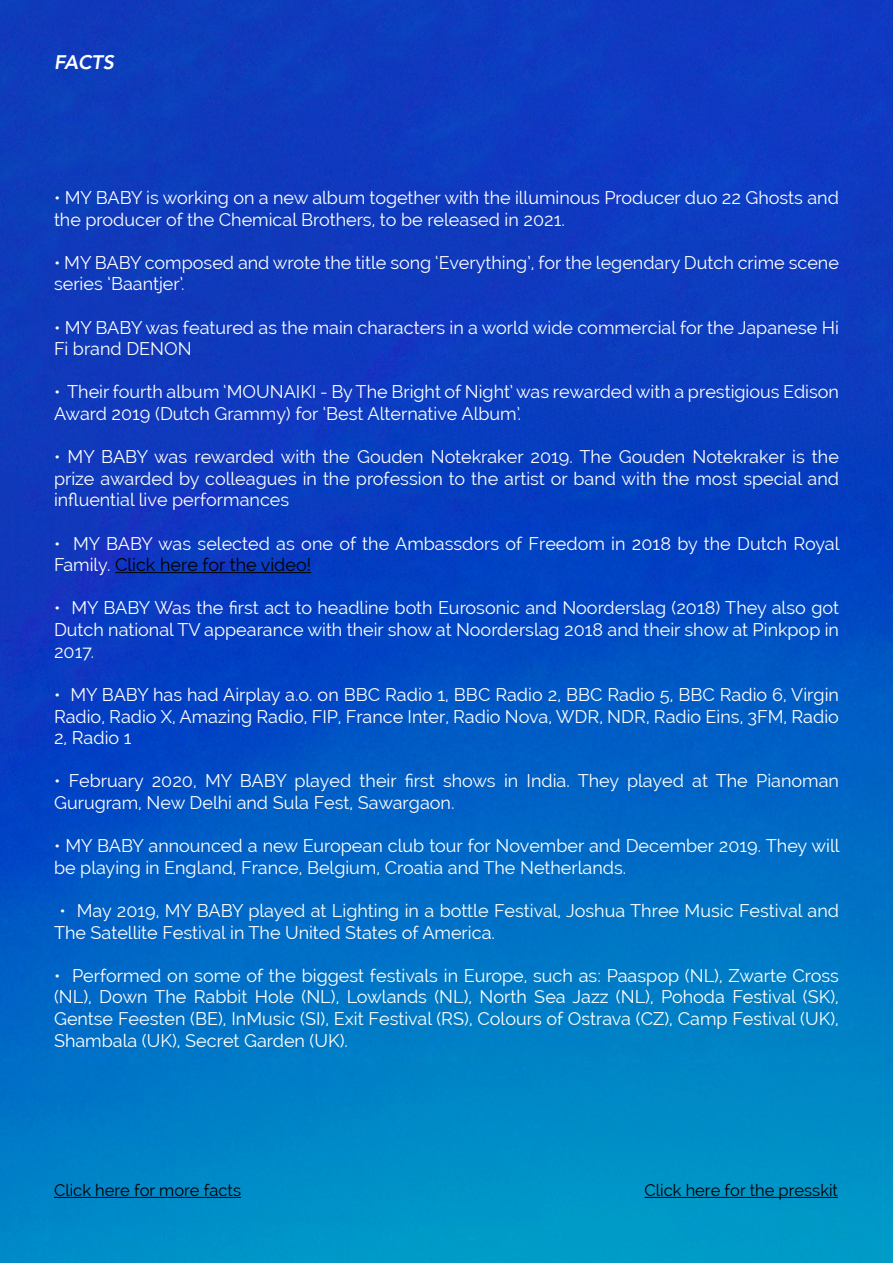
<style>
.page{position:relative;width:893px;height:1263px;background:#fff}
.page>*{position:absolute;margin:0;border:0;box-sizing:border-box;transform-origin:0 0}
.t1{font:italic 800 19.5px "Avenir LT Std";color:#fff}
.t2{font:18px/21.6px "Raleway";color:#fff}
.t3{font:16.5px "Raleway";color:#000}
.s1{color:#000}
</style>
<div class="page">
<img style="left:0;top:0;width:893px;height:1263px">
<hr style="left:115px;top:572px;width:196px;height:1px;background:#000">
<hr style="left:644px;top:1197px;width:194px;height:1px;background:#000">
<hr style="left:54px;top:1197px;width:187px;height:1px;background:#000">
<p class="t1" style="left:54px;top:50px;width:61px">FACTS</p>
<p class="t2" style="left:54px;top:187px;width:786px">• MY BABY is working on a new album together with the illuminous Producer duo 22 Ghosts and the producer of the Chemical Brothers, to be released in 2021.</p>
<p class="t2" style="left:54px;top:252px;width:786px">• MY BABY composed and wrote the title song ‘Everything’, for the legendary Dutch crime scene series ‘Baantjer’.</p>
<p class="t2" style="left:54px;top:316px;width:786px">• MY BABY was featured as the main characters in a world wide commercial for the Japanese Hi<br>Fi brand DENON</p>
<p class="t2" style="left:54px;top:381px;width:786px">• Their fourth album ‘MOUNAIKI - By The Bright of Night’ was rewarded with a prestigious Edison<br>Award 2019 (Dutch Grammy) for ‘Best Alternative Album’.</p>
<p class="t2" style="left:54px;top:446px;width:787px;text-align:justify">• MY BABY was rewarded with the Gouden Notekraker 2019. The Gouden Notekraker is the prize awarded by colleagues in the profession to the artist or band with the most special and influential live performances</p>
<p class="t2" style="left:54px;top:532px;width:787px">• MY BABY was selected as one of the Ambassdors of Freedom in 2018 by the Dutch Royal<br>Family. <span class="s1">Click here for the video!</span></p>
<p class="t2" style="left:54px;top:597px;width:786px;text-align:justify">• MY BABY Was the first act to headline both Eurosonic and Noorderslag (2018) They also got Dutch national TV appearance with their show at Noorderslag 2018 and their show at Pinkpop in 2017.</p>
<p class="t2" style="left:54px;top:684px;width:786px;text-align:justify">• MY BABY has had Airplay a.o. on BBC Radio 1, BBC Radio 2, BBC Radio 5, BBC Radio 6, Virgin Radio, Radio X, Amazing Radio, FIP, France Inter, Radio Nova, WDR, NDR, Radio Eins, 3FM, Radio 2, Radio 1</p>
<p class="t2" style="left:54px;top:770px;width:786px">• February 2020, MY BABY played their first shows in India. They played at The Pianoman<br>Gurugram, New Delhi and Sula Fest, Sawargaon.</p>
<p class="t2" style="left:54px;top:835px;width:787px">• MY BABY announced a new European club tour for November and December 2019. They will be playing in England, France, Belgium, Croatia and The Netherlands.</p>
<p class="t2" style="left:54px;top:900px;width:786px;text-indent:5px">• May 2019, MY BABY played at Lighting in a bottle Festival, Joshua Three Music Festival and<br>The Satellite Festival in The United States of America.</p>
<p class="t2" style="left:54px;top:964px;width:786px;text-align:justify">●• Performed on some of the biggest festivals in Europe, such as: Paaspop (NL), Zwarte Cross (NL), Down The Rabbit Hole (NL), Lowlands (NL), North Sea Jazz (NL), Pohoda Festival (SK), Gentse Feesten (BE), InMusic (SI), Exit Festival (RS), Colours of Ostrava (CZ), Camp Festival (UK), Shambala (UK), Secret Garden (UK).</p>
<p class="t3" style="left:54px;top:1181px;width:189px">Click here for more facts</p>
<p class="t3" style="left:644px;top:1181px;width:195px">Click here for the presskit</p>
</div>
